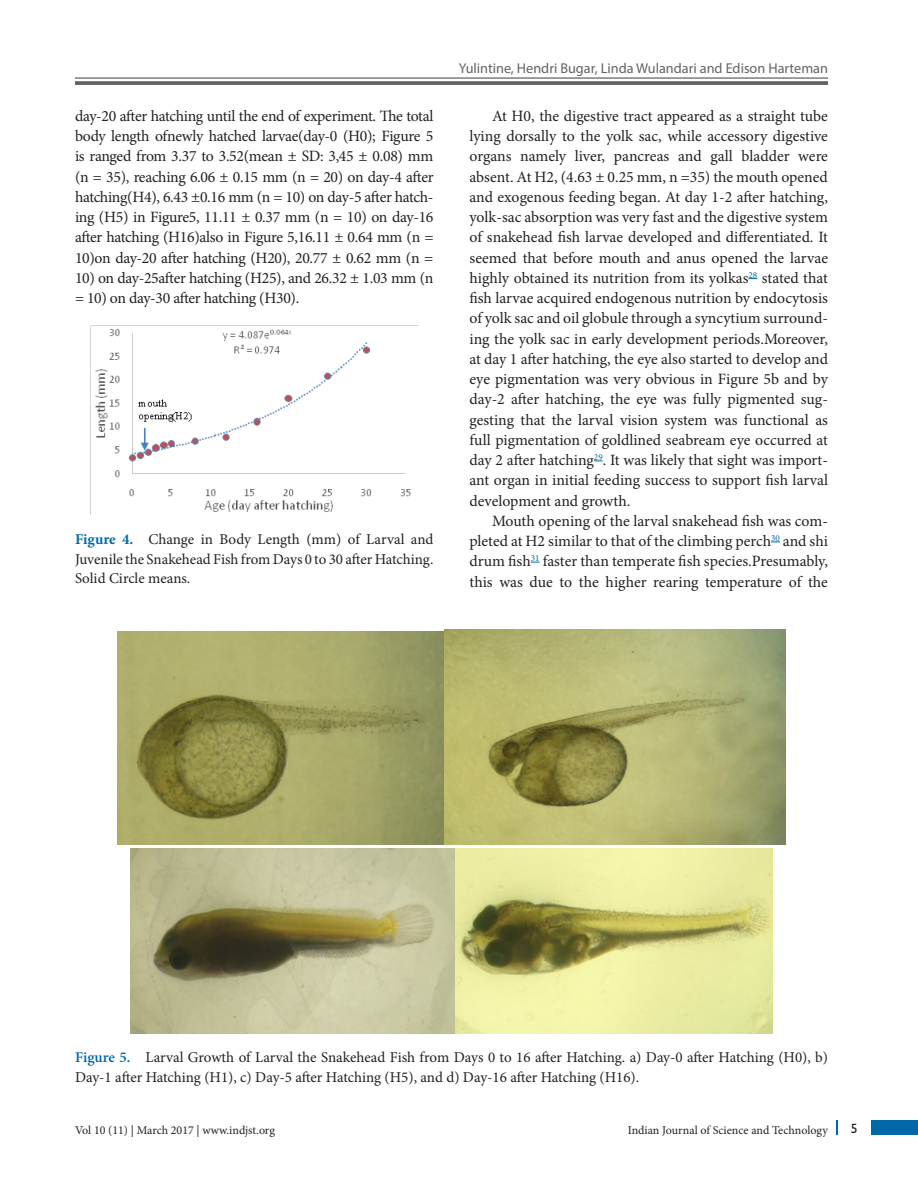
<style>
.page{position:relative;width:918px;height:1188px;background:#fff}
.page>*{position:absolute;margin:0;border:0;box-sizing:border-box;transform-origin:0 0}
.Text_Ind{font:15.75px/20.2px "Minion Pro";letter-spacing:-.005em;color:#231f20;text-align:justify}
.Text{font:15.75px/20.2px "Minion Pro";letter-spacing:-.02em;color:#231f20;text-align:justify}
.Fig_cap{font:15px/19.5px "Minion Pro";letter-spacing:-.005em;color:#231f20;text-align:justify}
.t1{font:14.25px "Myriad Pro";color:#636366}
.t2{font:13.5px "Gill Sans";color:#231f20}
.t3{font:12px "Minion Pro";letter-spacing:-.005em;color:#231f20}
.s1{font-weight:700;color:#0068a9}
.s2{font-weight:600;color:#0068a9}
</style>
<div class="page">
<hr style="left:75px;top:77px;width:753px;height:2px;background:#636366">
<svg style="left:75px;top:81px;width:753px;height:4px;background:#6c6c6f"></svg>
<div style="left:872px;top:1120px;width:46px;height:15px;background:#0068a9"></div>
<svg style="left:836px;top:1120px;width:1px;height:15px"></svg>
<img style="left:91px;top:325px;width:328px;height:187px">
<img style="left:117px;top:632px;width:328px;height:213px">
<img style="left:445px;top:630px;width:341px;height:215px">
<img style="left:130px;top:848px;width:643px;height:186px">
<p class="Text" style="left:75px;top:106px;width:360px">day-20 after hatching until the end of experiment. The total body length ofnewly hatched larvae(day-0 (H0); Figure 5 is ranged from 3.37 to 3.52(mean ± SD: 3,45 ± 0.08) mm (n = 35), reaching 6.06 ± 0.15 mm (n = 20) on day-4 after hatching(H4), 6.43 ±0.16 mm (n = 10) on day-5 after hatch&shy;ing (H5) in Figure5, 11.11 ± 0.37 mm (n = 10) on day-16 after hatching (H16)also in Figure 5,16.11 ± 0.64 mm (n = 10)on day-20 after hatching (H20), 20.77 ± 0.62 mm (n =</p>
<p class="Text" style="left:75px;top:268px;width:360px">10) on day-25after hatching (H25), and 26.32 ± 1.03 mm (n = 10) on day-30 after hatching (H30).</p>
<p class="Fig_cap" style="left:75px;top:530px;width:360px"><span class="s1">Figure 4.</span> Change in Body Length (mm) of Larval and Juvenile the Snakehead Fish from Days 0 to 30 after Hatching.<br>Solid Circle means.</p>
<p class="t1" style="left:459px;top:59px;width:371px">Yulintine, Hendri Bugar, Linda Wulandari and Edison Harteman</p>
<p class="Text_Ind" style="left:470px;top:106px;width:360px;text-indent:22px">At H0, the digestive tract appeared as a straight tube lying dorsally to the yolk sac, while accessory digestive organs namely liver, pancreas and gall bladder were absent. At H2, (4.63 ± 0.25 mm, n =35) the mouth opened and exogenous feeding began. At day 1-2 after hatching, yolk-sac absorption was very fast and the digestive system of snakehead fish larvae developed and differentiated. It seemed that before mouth and anus opened the larvae highly obtained its nutrition from its yolkas<sup>28</sup> stated that fish larvae acquired endogenous nutrition by endocytosis of yolk sac and oil globule through a syncytium surround&shy;ing the yolk sac in early development periods.Moreover, at day 1 after hatching, the eye also started to develop and eye pigmentation was very obvious in Figure 5b and by day-2 after hatching, the eye was fully pigmented sug&shy;gesting that the larval vision system was functional as full pigmentation of goldlined seabream eye occurred at day 2 after hatching<sup>29</sup>. It was likely that sight was import&shy;ant organ in initial feeding success to support fish larval development and growth.</p>
<p class="Text_Ind" style="left:470px;top:511px;width:360px;text-indent:22px">Mouth opening of the larval snakehead fish was com&shy;pleted at H2 similar to that of the climbing perch<sup>30</sup> and shi drum fish<sup>31</sup> faster than temperate fish species.Presumably, this was due to the higher rearing temperature of the</p>
<p class="Fig_cap" style="left:75px;top:1048px;width:755px"><span class="s2">Figure 5.</span> Larval Growth of Larval the Snakehead Fish from Days 0 to 16 after Hatching. a) Day-0 after Hatching (H0), b)<br>Day-1 after Hatching (H1), c) Day-5 after Hatching (H5), and d) Day-16 after Hatching (H16).</p>
<p class="t3" style="left:75px;top:1123px;width:201px">Vol 10 (11) | March 2017 | www.indjst.org</p>
<p class="t3" style="left:628px;top:1123px;width:202px">Indian Journal of Science and Technology</p>
<p class="t2" style="left:851px;top:1120px;width:8px">5</p>
</div>
